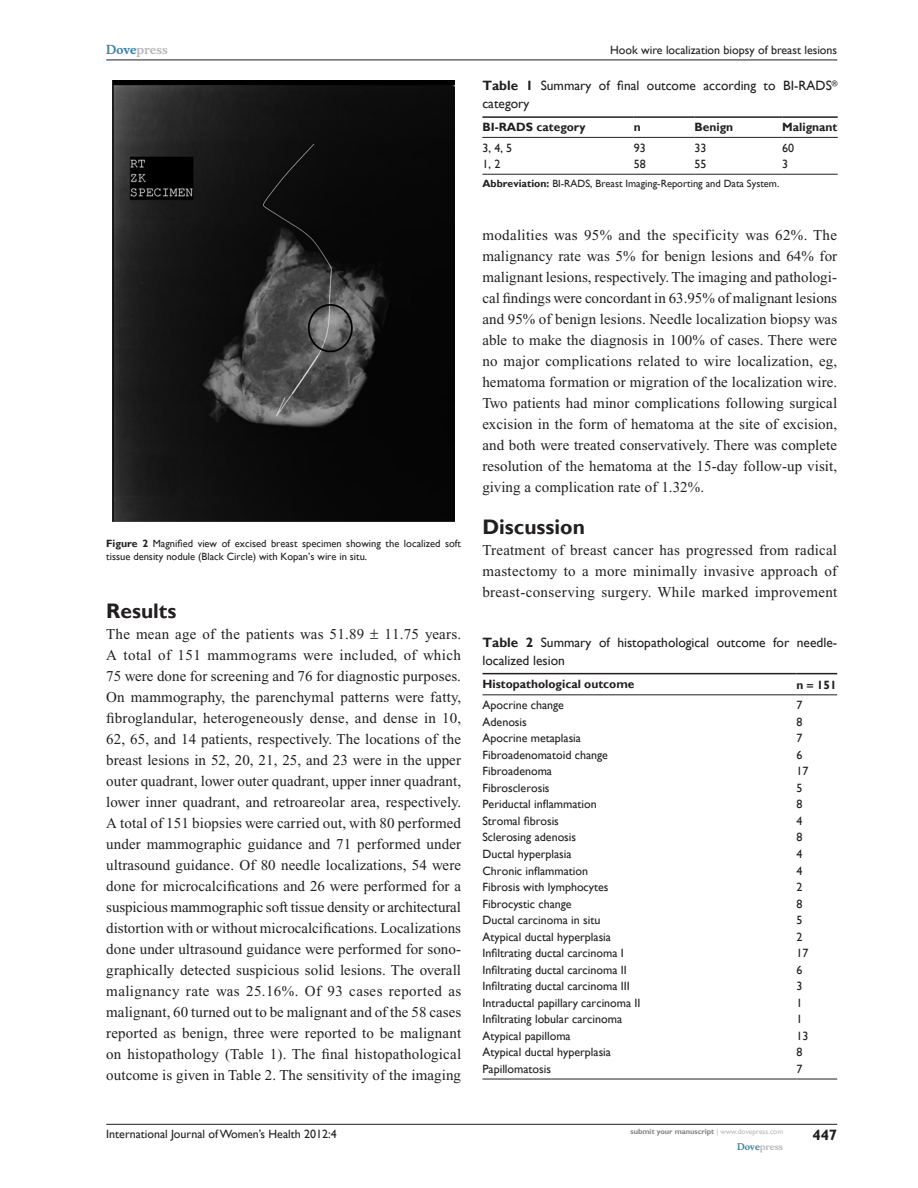
<style>
.page{position:relative;width:918px;height:1188px;background:#fff}
.page>*{position:absolute;margin:0;border:0;box-sizing:border-box;transform-origin:0 0}
.t1{font:700 21px "Gill Sans";color:#231f20}
.TxF{font:15px/21px "Times New Roman";letter-spacing:.005em;color:#231f20;text-align:justify}
.RunFolio-R{font:700 15px "Gill Sans";color:#231f20}
.TN_TT{font:13.5px/18px "Gill Sans";color:#231f20}
.TB{font:12px "Gill Sans";color:#231f20}
.TCH{font:700 12px "Gill Sans";color:#231f20}
.RunF-R{font:12px "Gill Sans";color:#231f20}
.RunH-R{font:12px "Gill Sans";color:#231f20}
.RunH-Brand-R{font:700 12px "Musee";color:#b8b9bc}
.FigC{font:10.5px/13.5px "Gill Sans";color:#231f20}
.TSNRI{font:10.5px "Gill Sans";color:#231f20}
.RunF-Brand-R{font:700 9px "Musee";color:#b8b9bc}
.RunF-SubmityourMS-R{font:700 7.5px "Gill Sans";color:#808285}
.s1{color:#3485ae}
.s2{font-weight:700}
.s3{font-weight:400;color:#b8b9bc}
</style>
<div class="page">
<hr style="left:482px;top:137px;width:152px;height:1px;background:#231f20">
<hr style="left:634px;top:137px;width:60px;height:1px;background:#231f20">
<hr style="left:694px;top:137px;width:88px;height:1px;background:#231f20">
<hr style="left:782px;top:137px;width:56px;height:1px;background:#231f20">
<hr style="left:482px;top:174px;width:152px;height:1px;background:#231f20">
<hr style="left:634px;top:174px;width:60px;height:1px;background:#231f20">
<hr style="left:694px;top:174px;width:88px;height:1px;background:#231f20">
<hr style="left:782px;top:174px;width:56px;height:1px;background:#231f20">
<hr style="left:482px;top:116px;width:152px;height:2px;background:#231f20">
<hr style="left:634px;top:116px;width:60px;height:2px;background:#231f20">
<hr style="left:694px;top:116px;width:88px;height:2px;background:#231f20">
<hr style="left:782px;top:116px;width:56px;height:2px;background:#231f20">
<hr style="left:482px;top:694px;width:315px;height:1px;background:#231f20">
<hr style="left:797px;top:694px;width:40px;height:1px;background:#231f20">
<hr style="left:482px;top:1079px;width:315px;height:1px;background:#231f20">
<hr style="left:797px;top:1079px;width:40px;height:1px;background:#231f20">
<hr style="left:482px;top:673px;width:315px;height:1px;background:#231f20">
<hr style="left:797px;top:673px;width:40px;height:1px;background:#231f20">
<img style="left:113px;top:81px;width:342px;height:440px">
<hr style="left:106px;top:1124px;width:731px;height:1px;background:#231f20">
<hr style="left:106px;top:60px;width:731px;height:1px;background:#231f20">
<p class="RunH-Brand-R" style="left:106px;top:43px;width:63px"><span class="s1">Dove</span>press</p>
<p class="FigC" style="left:106px;top:536px;width:356px"><span class="s2">Figure 2</span> Magnified view of excised breast specimen showing the localized soft tissue density nodule (Black Circle) with Kopan’s wire in situ.</p>
<h1 class="t1" style="left:106px;top:598px;width:72px">Results</h1>
<p class="TxF" style="left:106px;top:623px;width:259px">The mean age of the patients was 51.89</p>
<p class="TxF" style="left:106px;top:623px;width:357px;text-indent:278px">11.75 years.<br>A total of 151 mammograms were included, of which 75 were done for screening and 76 for diagnostic purposes.<br>On mammography, the parenchymal patterns were fatty, fibroglandular, heterogeneously dense, and dense in 10, 62, 65, and 14 patients, respectively. The locations of the breast lesions in 52, 20, 21, 25, and 23 were in the upper outer quadrant, lower outer quadrant, upper inner quadrant, lower inner quadrant, and retroareolar area, respectively.<br>A total of 151 biopsies were carried out, with 80 performed under mammographic guidance and 71 performed under ultrasound guidance. Of 80 needle localizations, 54 were done for microcalcifications and 26 were performed for a suspicious mammographic soft tissue density or architectural distortion with or without microcalcifications. Localizations done under ultrasound guidance were performed for sono&shy;graphically detected suspicious solid lesions. The overall malignancy rate was 25.16%. Of 93 cases reported as malignant, 60 turned out to be malignant and of the 58 cases reported as benign, three were reported to be malignant on histopathology (Table 1). The final histopathological outcome is given in Table 2. The sensitivity of the imaging</p>
<p class="RunF-R" style="left:106px;top:1127px;width:232px">International Journal of Women’s Health 2012:4</p>
<p class="RunH-R" style="left:610px;top:43px;width:229px">Hook wire localization biopsy of breast lesions</p>
<p class="TN_TT" style="left:482px;top:77px;width:357px"><span class="s2">Table 1</span> Summary of final outcome according to BI-RADS<sup>® </sup>category</p>
<p class="TCH" style="left:482px;top:120px;width:105px">BI-RADS category</p>
<p class="TCH" style="left:634px;top:120px;width:8px">n</p>
<p class="TCH" style="left:694px;top:120px;width:40px">Benign</p>
<p class="TCH" style="left:782px;top:120px;width:57px">Malignant</p>
<p class="TB" style="left:482px;top:141px;width:31px">3, 4, 5</p>
<p class="TB" style="left:634px;top:141px;width:13px">93</p>
<p class="TB" style="left:694px;top:141px;width:13px">33</p>
<p class="TB" style="left:782px;top:141px;width:13px">60</p>
<p class="TB" style="left:482px;top:157px;width:19px">1, 2</p>
<p class="TB" style="left:634px;top:157px;width:13px">58</p>
<p class="TB" style="left:694px;top:157px;width:13px">55</p>
<p class="TB" style="left:782px;top:157px;width:7px">3</p>
<p class="TSNRI" style="left:482px;top:178px;width:298px"><span class="s2">Abbreviation:</span> BI-RADS, Breast Imaging-Reporting and Data System.</p>
<p class="TxF" style="left:482px;top:224px;width:356px">modalities was 95% and the specificity was 62%. The malignancy rate was 5% for benign lesions and 64% for malignant lesions, respectively. The imaging and pathologi&shy;cal findings were concordant in 63.95% of malignant lesions and 95% of benign lesions. Needle localization biopsy was able to make the diagnosis in 100% of cases. There were no major complications related to wire localization, eg, hematoma formation or migration of the localization wire.<br>Two patients had minor complications following surgical excision in the form of hematoma at the site of excision, and both were treated conservatively. There was complete resolution of the hematoma at the 15-day follow-up visit, giving a complication rate of 1.32%.</p>
<h1 class="t1" style="left:482px;top:514px;width:104px">Discussion</h1>
<p class="TxF" style="left:482px;top:539px;width:357px">Treatment of breast cancer has progressed from radical mastectomy to a more minimally invasive approach of breast-conserving surgery. While marked improvement</p>
<p class="TN_TT" style="left:482px;top:633px;width:356px"><span class="s2">Table 2</span> Summary of histopathological outcome for needle&shy;localized lesion</p>
<p class="TCH" style="left:482px;top:677px;width:154px">Histopathological outcome</p>
<p class="TCH" style="left:797px;top:678px;width:42px">n 151</p>
<p class="TB" style="left:482px;top:698px;width:83px">Apocrine change</p>
<p class="TB" style="left:797px;top:698px;width:7px">7</p>
<p class="TB" style="left:482px;top:715px;width:46px">Adenosis</p>
<p class="TB" style="left:797px;top:715px;width:7px">8</p>
<p class="TB" style="left:482px;top:731px;width:100px">Apocrine metaplasia</p>
<p class="TB" style="left:797px;top:731px;width:7px">7</p>
<p class="TB" style="left:482px;top:748px;width:127px">Fibroadenomatoid change</p>
<p class="TB" style="left:797px;top:748px;width:7px">6</p>
<p class="TB" style="left:482px;top:764px;width:71px">Fibroadenoma</p>
<p class="TB" style="left:797px;top:764px;width:13px">17</p>
<p class="TB" style="left:482px;top:781px;width:69px">Fibrosclerosis</p>
<p class="TB" style="left:797px;top:781px;width:7px">5</p>
<p class="TB" style="left:482px;top:797px;width:116px">Periductal inflammation</p>
<p class="TB" style="left:797px;top:797px;width:7px">8</p>
<p class="TB" style="left:482px;top:814px;width:78px">Stromal fibrosis</p>
<p class="TB" style="left:797px;top:814px;width:7px">4</p>
<p class="TB" style="left:482px;top:830px;width:95px">Sclerosing adenosis</p>
<p class="TB" style="left:797px;top:830px;width:7px">8</p>
<p class="TB" style="left:482px;top:847px;width:91px">Ductal hyperplasia</p>
<p class="TB" style="left:797px;top:847px;width:7px">4</p>
<p class="TB" style="left:482px;top:864px;width:107px">Chronic inflammation</p>
<p class="TB" style="left:797px;top:864px;width:7px">4</p>
<p class="TB" style="left:482px;top:880px;width:128px">Fibrosis with lymphocytes</p>
<p class="TB" style="left:797px;top:880px;width:7px">2</p>
<p class="TB" style="left:482px;top:897px;width:91px">Fibrocystic change</p>
<p class="TB" style="left:797px;top:897px;width:7px">8</p>
<p class="TB" style="left:482px;top:913px;width:119px">Ductal carcinoma in situ</p>
<p class="TB" style="left:797px;top:913px;width:7px">5</p>
<p class="TB" style="left:482px;top:930px;width:130px">Atypical ductal hyperplasia</p>
<p class="TB" style="left:797px;top:930px;width:7px">2</p>
<p class="TB" style="left:482px;top:946px;width:143px">Infiltrating ductal carcinoma I</p>
<p class="TB" style="left:797px;top:946px;width:13px">17</p>
<p class="TB" style="left:482px;top:963px;width:146px">Infiltrating ductal carcinoma II</p>
<p class="TB" style="left:797px;top:963px;width:7px">6</p>
<p class="TB" style="left:482px;top:979px;width:149px">Infiltrating ductal carcinoma III</p>
<p class="TB" style="left:797px;top:979px;width:7px">3</p>
<p class="TB" style="left:482px;top:996px;width:160px">Intraductal papillary carcinoma II</p>
<p class="TB" style="left:797px;top:996px;width:7px">1</p>
<p class="TB" style="left:482px;top:1012px;width:141px">Infiltrating lobular carcinoma</p>
<p class="TB" style="left:797px;top:1012px;width:7px">1</p>
<p class="TB" style="left:482px;top:1029px;width:90px">Atypical papilloma</p>
<p class="TB" style="left:797px;top:1029px;width:13px">13</p>
<p class="TB" style="left:482px;top:1045px;width:130px">Atypical ductal hyperplasia</p>
<p class="TB" style="left:797px;top:1045px;width:7px">8</p>
<p class="TB" style="left:482px;top:1062px;width:70px">Papillomatosis</p>
<p class="TB" style="left:797px;top:1062px;width:7px">7</p>
<p class="RunF-SubmityourMS-R" style="left:631px;top:1127px;width:154px">submit your manuscript <span class="s3">| www.dovepress.com</span></p>
<p class="RunF-Brand-R" style="left:737px;top:1141px;width:48px"><span class="s1">Dove</span>press</p>
<p class="RunFolio-R" style="left:812px;top:1126px;width:26px">447</p>
</div>
